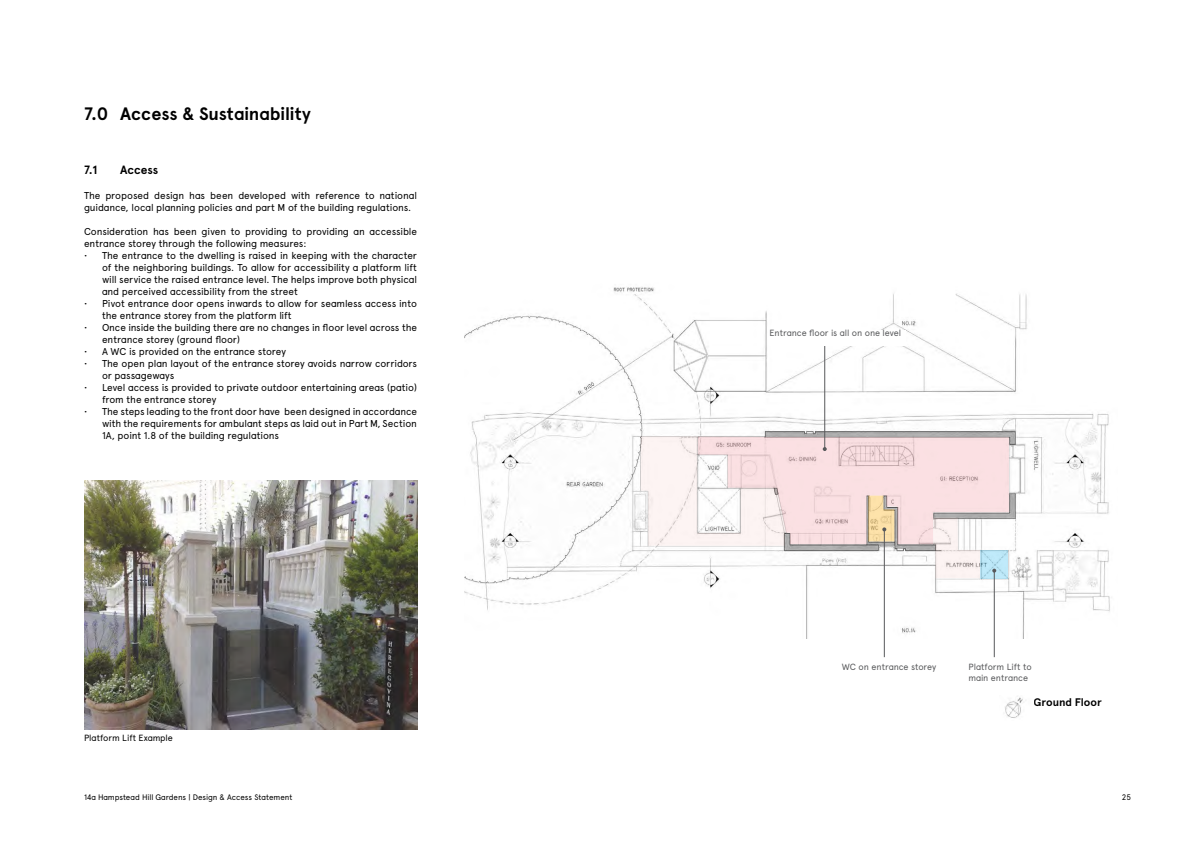
<style>
.page{position:relative;width:1191px;height:842px;background:#fff}
.page>*{position:absolute;margin:0;border:0;box-sizing:border-box;transform-origin:0 0}
.t1{font:700 18px "Apercu Echlin";letter-spacing:-.005em;color:#000}
.t2{font:700 12px "Apercu Echlin";letter-spacing:.005em;color:#000}
.t3{font:700 11px "Apercu Echlin";letter-spacing:-.005em;color:#000}
.t4{font:10px/12px "Apercu Echlin";letter-spacing:-.01em;color:#000}
.t5{font:9px/10.8px "Apercu Echlin";letter-spacing:-.005em;color:#58595b}
.t6{font:9px "Apercu Echlin";letter-spacing:-.005em;color:#000}
.t7{font:8px "Apercu Echlin";letter-spacing:-.01em;color:#000}
</style>
<div class="page">
<img style="left:464px;top:287px;width:646px;height:351px">
<svg style="left:640px;top:436px;width:369px;height:142px;fill:#fcf4f3"></svg>
<svg style="left:980px;top:550px;width:28px;height:28px"></svg>
<img style="left:84px;top:480px;width:333px;height:250px">
<hr style="left:884px;top:529px;width:1px;height:128px;background:#58595b">
<hr style="left:993px;top:571px;width:1px;height:86px;background:#58595b">
<svg style="left:992px;top:569px;width:4px;height:4px"></svg>
<hr style="left:824px;top:345px;width:1px;height:104px;background:#58595b">
<svg style="left:698px;top:437px;width:311px;height:107px"></svg>
<img style="left:1005px;top:697px;width:19px;height:21px">
<div style="left:769px;top:330px;width:136px;height:15px;background:#fff"></div>
<h1 class="t1" style="left:84px;top:103px;width:228px">7.0 Access &amp; Sustainability</h1>
<p class="t2" style="left:84px;top:162px;width:15px">7.1</p>
<p class="t2" style="left:120px;top:162px;width:40px">Access</p>
<p class="t4" style="left:84px;top:189px;width:334px">The proposed design has been developed with reference to national guidance, local planning policies and part M of the building regulations.</p>
<p class="t4" style="left:84px;top:225px;width:334px">Consideration has been given to providing to providing an accessible entrance storey through the following measures:</p>
<p class="t4" style="left:102px;top:249px;width:316px;text-align:justify;text-indent:-18px">• The entrance to the dwelling is raised in keeping with the character of the neighboring buildings. To allow for accessibility a platform lift will service the raised entrance level. The helps improve both physical and perceived accessibility from the street</p>
<p class="t4" style="left:102px;top:297px;width:316px;text-indent:-18px">• Pivot entrance door opens inwards to allow for seamless access into the entrance storey from the platform lift</p>
<p class="t4" style="left:102px;top:321px;width:316px;text-indent:-18px">• Once inside the building there are no changes in floor level across the entrance storey (ground floor)</p>
<p class="t4" style="left:84px;top:345px;width:203px">• A WC is provided on the entrance storey</p>
<p class="t4" style="left:102px;top:357px;width:316px;text-indent:-18px">• The open plan layout of the entrance storey avoids narrow corridors or passageways</p>
<p class="t4" style="left:102px;top:381px;width:316px;text-indent:-18px">• Level access is provided to private outdoor entertaining areas (patio) from the entrance storey</p>
<p class="t4" style="left:102px;top:405px;width:316px;text-align:justify;text-indent:-18px">• The steps leading to the front door have been designed in accordance with the requirements for ambulant steps as laid out in Part M, Section 1A, point 1.8 of the building regulations</p>
<p class="t6" style="left:84px;top:732px;width:90px">Platform Lift Example</p>
<p class="t5" style="left:769px;top:328px;width:133px">Entrance floor is all on one level</p>
<p class="t5" style="left:842px;top:661px;width:96px">WC on entrance storey</p>
<p class="t5" style="left:968px;top:661px;width:65px">Platform Lift to main entrance</p>
<p class="t3" style="left:1033px;top:696px;width:70px">Ground Floor</p>
<p class="t7" style="left:84px;top:792px;width:210px">14a Hampstead Hill Gardens | Design &amp; Access Statement</p>
<p class="t7" style="left:1121px;top:792px;width:11px">25</p>
</div>
